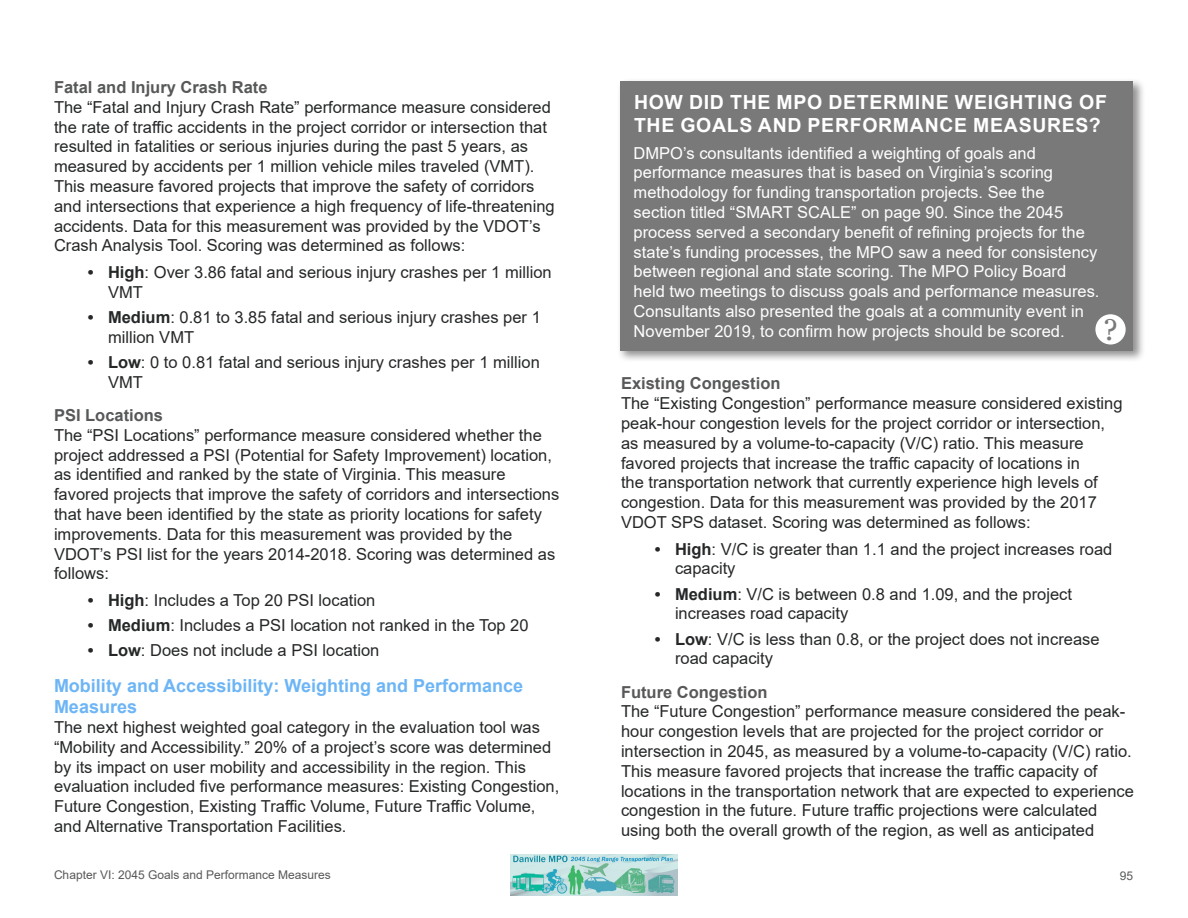
<style>
.page{position:relative;width:1188px;height:918px;background:#fff}
.page>*{position:absolute;margin:0;border:0;box-sizing:border-box;transform-origin:0 0}
.Insert_Body_text{font:30px "Georgia";color:#79797a}
.Insert_Title{font:700 19.5px/23.4px "Arial";letter-spacing:.035em;color:#fff}
.Header_2{font:700 18px/21.6px "Arial";color:#6db5f5}
.Body_text{font:16.5px/19.8px "Arial";color:#252728}
.Insert_Body_text-2{font:16.5px/19.8px "Arial";color:#fff}
.Header_3{font:700 16.5px "Arial";color:#575859}
.t1{font:12px "Arial";color:#575859}
.s1{font-weight:700}
</style>
<div class="page">
<img style="left:511px;top:855px;width:166px;height:41px">
<div style="left:617px;top:78px;width:529px;height:285px;background:#231f20;opacity:.5"></div>
<div style="left:620px;top:81px;width:513px;height:269px;background:#79797a"></div>
<div style="left:1095px;top:314px;width:31px;height:31px;background:#fff;border-radius:50%"></div>
<p class="Header_3" style="left:54px;top:76px;width:215px">Fatal and Injury Crash Rate</p>
<p class="Body_text" style="left:54px;top:97px;width:502px">The “Fatal and Injury Crash Rate” performance measure considered the rate of traffic accidents in the project corridor or intersection that resulted in fatalities or serious injuries during the past 5 years, as measured by accidents per 1 million vehicle miles traveled (VMT).<br>This measure favored projects that improve the safety of corridors and intersections that experience a high frequency of life-threatening accidents. Data for this measurement was provided by the VDOT’s Crash Analysis Tool. Scoring was determined as follows:</p>
<p class="Body_text" style="left:108px;top:262px;width:445px;text-indent:-20px"><span class="s1">• High</span>: Over 3.86 fatal and serious injury crashes per 1 million<br>VMT</p>
<p class="Body_text" style="left:108px;top:307px;width:434px;text-indent:-20px"><span class="s1">• Medium</span>: 0.81 to 3.85 fatal and serious injury crashes per 1 million VMT</p>
<p class="Body_text" style="left:108px;top:352px;width:433px;text-indent:-20px"><span class="s1">• Low</span>: 0 to 0.81 fatal and serious injury crashes per 1 million<br>VMT</p>
<p class="Header_3" style="left:54px;top:404px;width:111px">PSI Locations</p>
<p class="Body_text" style="left:54px;top:425px;width:507px">The “PSI Locations” performance measure considered whether the project addressed a PSI (Potential for Safety Improvement) location, as identified and ranked by the state of Virginia. This measure favored projects that improve the safety of corridors and intersections that have been identified by the state as priority locations for safety improvements. Data for this measurement was provided by the VDOT’s PSI list for the years 2014-2018. Scoring was determined as follows:</p>
<p class="Body_text" style="left:88px;top:590px;width:289px"><span class="s1">• High</span>: Includes a Top 20 PSI location</p>
<p class="Body_text" style="left:88px;top:615px;width:442px"><span class="s1">• Medium</span>: Includes a PSI location not ranked in the Top 20</p>
<p class="Body_text" style="left:88px;top:641px;width:293px"><span class="s1">• Low</span>: Does not include a PSI location</p>
<p class="Header_2" style="left:54px;top:675px;width:471px">Mobility and Accessibility: Weighting and Performance<br>Measures</p>
<p class="Body_text" style="left:54px;top:717px;width:507px">The next highest weighted goal category in the evaluation tool was “Mobility and Accessibility.” 20% of a project’s score was determined by its impact on user mobility and accessibility in the region. This evaluation included five performance measures: Existing Congestion, Future Congestion, Existing Traffic Volume, Future Traffic Volume, and Alternative Transportation Facilities.</p>
<p class="Insert_Title" style="left:634px;top:90px;width:474px">HOW DID THE MPO DETERMINE WEIGHTING OF<br>THE GOALS AND PERFORMANCE MEASURES?</p>
<p class="Insert_Body_text-2" style="left:634px;top:143px;width:467px">DMPO’s consultants identified a weighting of goals and performance measures that is based on Virginia’s scoring methodology for funding transportation projects. See the section titled “SMART SCALE” on page 90. Since the 2045 process served a secondary benefit of refining projects for the state’s funding processes, the MPO saw a need for consistency between regional and state scoring. The MPO Policy Board held two meetings to discuss goals and performance measures.<br>Consultants also presented the goals at a community event in November 2019, to confirm how projects should be scored.</p>
<p class="Insert_Body_text" style="left:1103px;top:311px;width:16px">?</p>
<p class="Header_3" style="left:621px;top:372px;width:161px">Existing Congestion</p>
<p class="Body_text" style="left:621px;top:393px;width:503px">The “Existing Congestion” performance measure considered existing peak-hour congestion levels for the project corridor or intersection, as measured by a volume-to-capacity (V/C) ratio. This measure favored projects that increase the traffic capacity of locations in<br>the transportation network that currently experience high levels of congestion. Data for this measurement was provided by the 2017<br>VDOT SPS dataset. Scoring was determined as follows:</p>
<p class="Body_text" style="left:675px;top:539px;width:439px;text-indent:-20px"><span class="s1">• High</span>: V/C is greater than 1.1 and the project increases road capacity</p>
<p class="Body_text" style="left:675px;top:584px;width:399px;text-indent:-20px"><span class="s1">• Medium</span>: V/C is between 0.8 and 1.09, and the project increases road capacity</p>
<p class="Body_text" style="left:675px;top:629px;width:426px;text-indent:-20px"><span class="s1">• Low</span>: V/C is less than 0.8, or the project does not increase road capacity</p>
<p class="Header_3" style="left:621px;top:680px;width:148px">Future Congestion</p>
<p class="Body_text" style="left:621px;top:702px;width:514px">The “Future Congestion” performance measure considered the peak&shy;hour congestion levels that are projected for the project corridor or intersection in 2045, as measured by a volume-to-capacity (V/C) ratio.<br>This measure favored projects that increase the traffic capacity of locations in the transportation network that are expected to experience congestion in the future. Future traffic projections were calculated using both the overall growth of the region, as well as anticipated</p>
<p class="t1" style="left:54px;top:867px;width:278px">Chapter VI: 2045 Goals and Performance Measures</p>
<p class="t1" style="left:1120px;top:867px;width:15px">95</p>
</div>
